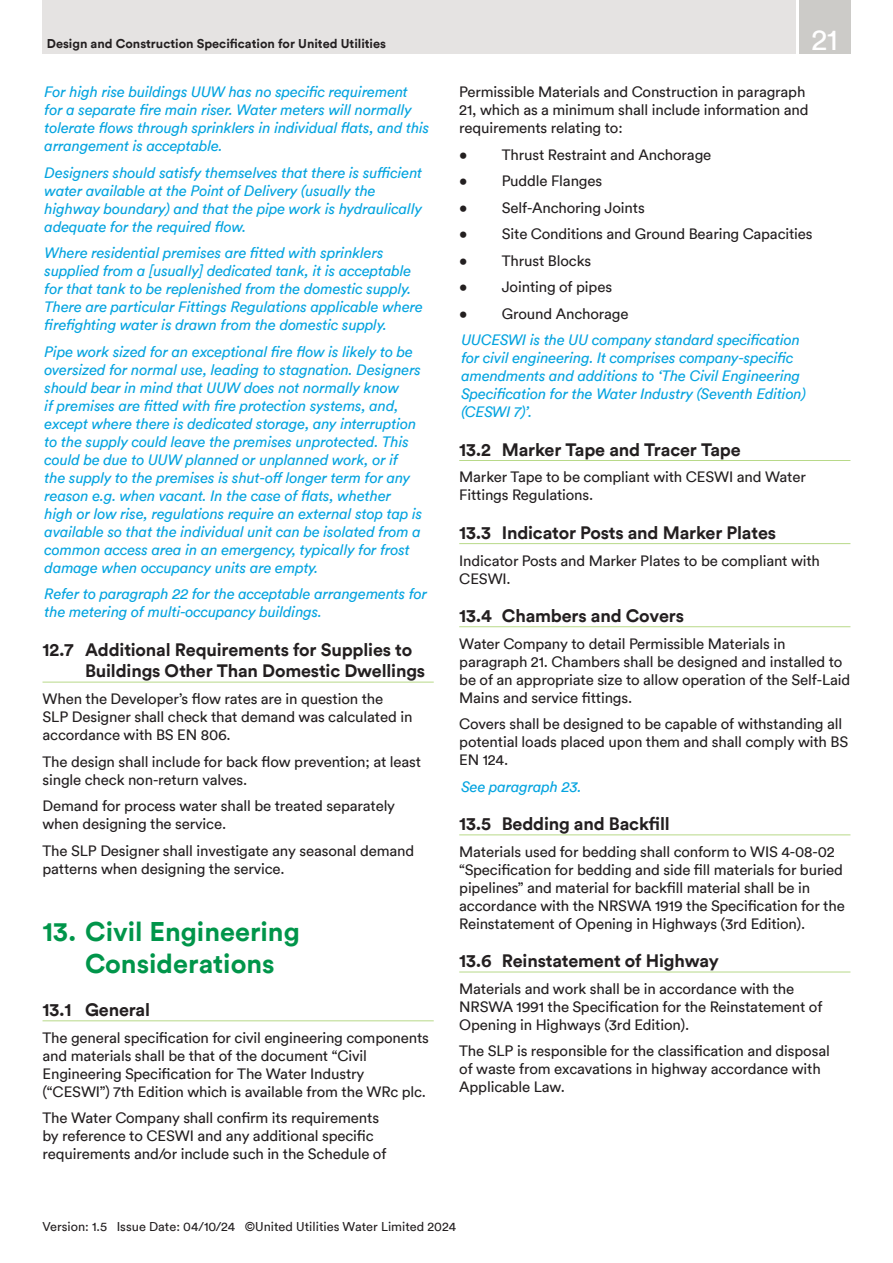
<style>
.page{position:relative;width:893px;height:1263px;background:#fff}
.page>*{position:absolute;margin:0;border:0;box-sizing:border-box;transform-origin:0 0}
.t1{font:30px "Circular TT";color:#fff}
.t2{font:700 27px/32.4px "Circular TT";color:#00954a}
.t3{font:700 18px/21.6px "Circular TT";letter-spacing:-.01em;color:#231f20}
.t4{font:15px/18px "Circular TT";letter-spacing:-.01em;color:#231f20}
.t5{font:italic 15px/18px "Circular TT";letter-spacing:-.01em;color:#05a4e0}
.t6{font:12.75px "Circular TT";color:#231f20}
.t7{font:700 12.75px "Circular TT";color:#231f20}
</style>
<div class="page">
<div style="left:43px;top:0;width:753px;height:54px;background:#e5e3e2"></div>
<div style="left:799px;top:0;width:51px;height:54px;background:#cccbc8"></div>
<hr style="left:43px;top:682px;width:391px;height:1px;background:#b8d989">
<hr style="left:43px;top:1020px;width:391px;height:1px;background:#b8d989">
<hr style="left:459px;top:460px;width:391px;height:1px;background:#b8d989">
<hr style="left:459px;top:543px;width:391px;height:1px;background:#b8d989">
<hr style="left:459px;top:626px;width:391px;height:1px;background:#b8d989">
<hr style="left:459px;top:834px;width:391px;height:1px;background:#b8d989">
<hr style="left:459px;top:972px;width:391px;height:1px;background:#b8d989">
<p class="t7" style="left:47px;top:35px;width:341px">Design and Construction Specification for United Utilities</p>
<h1 class="t1" style="left:811px;top:21px;width:28px">21</h1>
<p class="t5" style="left:45px;top:83px;width:386px">For high rise buildings UUW has no specific requirement for a separate fire main riser. Water meters will normally tolerate flows through sprinklers in individual flats, and this arrangement is acceptable.</p>
<p class="t5" style="left:45px;top:163px;width:379px">Designers should satisfy themselves that there is sufficient water available at the Point of Delivery (usually the highway boundary) and that the pipe work is hydraulically adequate for the required flow.</p>
<p class="t5" style="left:45px;top:244px;width:380px">Where residential premises are fitted with sprinklers supplied from a [usually] dedicated tank, it is acceptable for that tank to be replenished from the domestic supply.<br>There are particular Fittings Regulations applicable where firefighting water is drawn from the domestic supply.</p>
<p class="t5" style="left:45px;top:342px;width:379px">Pipe work sized for an exceptional fire flow is likely to be oversized for normal use, leading to stagnation. Designers should bear in mind that UUW does not normally know<br>if premises are fitted with fire protection systems, and, except where there is dedicated storage, any interruption to the supply could leave the premises unprotected. This could be due to UUW planned or unplanned work, or if the supply to the premises is shut-off longer term for any reason e.g. when vacant. In the case of flats, whether high or low rise, regulations require an external stop tap is available so that the individual unit can be isolated from a common access area in an emergency, typically for frost damage when occupancy units are empty.</p>
<p class="t5" style="left:45px;top:585px;width:384px">Refer to paragraph 22 for the acceptable arrangements for the metering of multi-occupancy buildings.</p>
<p class="t3" style="left:85px;top:638px;width:342px;text-indent:-43px">12.7 Additional Requirements for Supplies to<br>Buildings Other Than Domestic Dwellings</p>
<p class="t4" style="left:43px;top:689px;width:371px">When the Developer’s flow rates are in question the<br>SLP Designer shall check that demand was calculated in accordance with BS EN 806.</p>
<p class="t4" style="left:43px;top:752px;width:380px">The design shall include for back flow prevention; at least single check non-return valves.</p>
<p class="t4" style="left:43px;top:796px;width:354px">Demand for process water shall be treated separately when designing the service.</p>
<p class="t4" style="left:43px;top:841px;width:373px">The SLP Designer shall investigate any seasonal demand patterns when designing the service.</p>
<p class="t4" style="left:459px;top:83px;width:351px">Permissible Materials and Construction in paragraph<br>21, which as a minimum shall include information and requirements relating to:</p>
<p class="t4" style="left:459px;top:145px;width:254px">• Thrust Restraint and Anchorage</p>
<p class="t4" style="left:459px;top:172px;width:144px">• Puddle Flanges</p>
<p class="t4" style="left:459px;top:198px;width:187px">• Self-Anchoring Joints</p>
<p class="t4" style="left:459px;top:225px;width:355px">• Site Conditions and Ground Bearing Capacities</p>
<p class="t4" style="left:459px;top:251px;width:133px">• Thrust Blocks</p>
<p class="t4" style="left:459px;top:278px;width:154px">• Jointing of pipes</p>
<p class="t4" style="left:459px;top:304px;width:171px">• Ground Anchorage</p>
<p class="t5" style="left:461px;top:331px;width:346px">UUCESWI is the UU company standard specification for civil engineering. It comprises company-specific amendments and additions to ‘The Civil Engineering Specification for the Water Industry (Seventh Edition) (CESWI 7)’.</p>
<p class="t3" style="left:459px;top:438px;width:283px">13.2 Marker Tape and Tracer Tape</p>
<p class="t4" style="left:459px;top:468px;width:348px">Marker Tape to be compliant with CESWI and Water<br>Fittings Regulations.</p>
<p class="t3" style="left:459px;top:521px;width:318px">13.3 Indicator Posts and Marker Plates</p>
<p class="t4" style="left:459px;top:551px;width:362px">Indicator Posts and Marker Plates to be compliant with<br>CESWI.</p>
<p class="t3" style="left:459px;top:605px;width:226px">13.4 Chambers and Covers</p>
<p class="t4" style="left:459px;top:634px;width:393px">Water Company to detail Permissible Materials in paragraph 21. Chambers shall be designed and installed to be of an appropriate size to allow operation of the Self-Laid Mains and service fittings.</p>
<p class="t4" style="left:459px;top:715px;width:390px">Covers shall be designed to be capable of withstanding all potential loads placed upon them and shall comply with BS<br>EN 124.</p>
<p class="t5" style="left:461px;top:777px;width:122px">See paragraph 23.</p>
<p class="t3" style="left:459px;top:813px;width:212px">13.5 Bedding and Backfill</p>
<p class="t4" style="left:459px;top:842px;width:387px">Materials used for bedding shall conform to WIS 4-08-02 “Specification for bedding and side fill materials for buried pipelines” and material for backfill material shall be in accordance with the NRSWA 1919 the Specification for the Reinstatement of Opening in Highways (3rd Edition).</p>
<p class="t3" style="left:459px;top:950px;width:261px">13.6 Reinstatement of Highway</p>
<p class="t4" style="left:459px;top:979px;width:365px">Materials and work shall be in accordance with the<br>NRSWA 1991 the Specification for the Reinstatement of<br>Opening in Highways (3rd Edition).</p>
<p class="t4" style="left:459px;top:1042px;width:372px">The SLP is responsible for the classification and disposal of waste from excavations in highway accordance with<br>Applicable Law.</p>
<h2 class="t2" style="left:85px;top:915px;width:216px;text-indent:-43px">13. Civil Engineering<br>Considerations</h2>
<p class="t3" style="left:43px;top:999px;width:109px">13.1 General</p>
<p class="t4" style="left:43px;top:1028px;width:388px">The general specification for civil engineering components and materials shall be that of the document “Civil Engineering Specification for The Water Industry (“CESWI”) 7th Edition which is available from the WRc plc.</p>
<p class="t4" style="left:43px;top:1109px;width:345px">The Water Company shall confirm its requirements by reference to CESWI and any additional specific requirements and/or include such in the Schedule of</p>
<p class="t6" style="left:43px;top:1218px;width:415px">Version: 1.5 Issue Date: 04/10/24 ©United Utilities Water Limited 2024</p>
</div>
